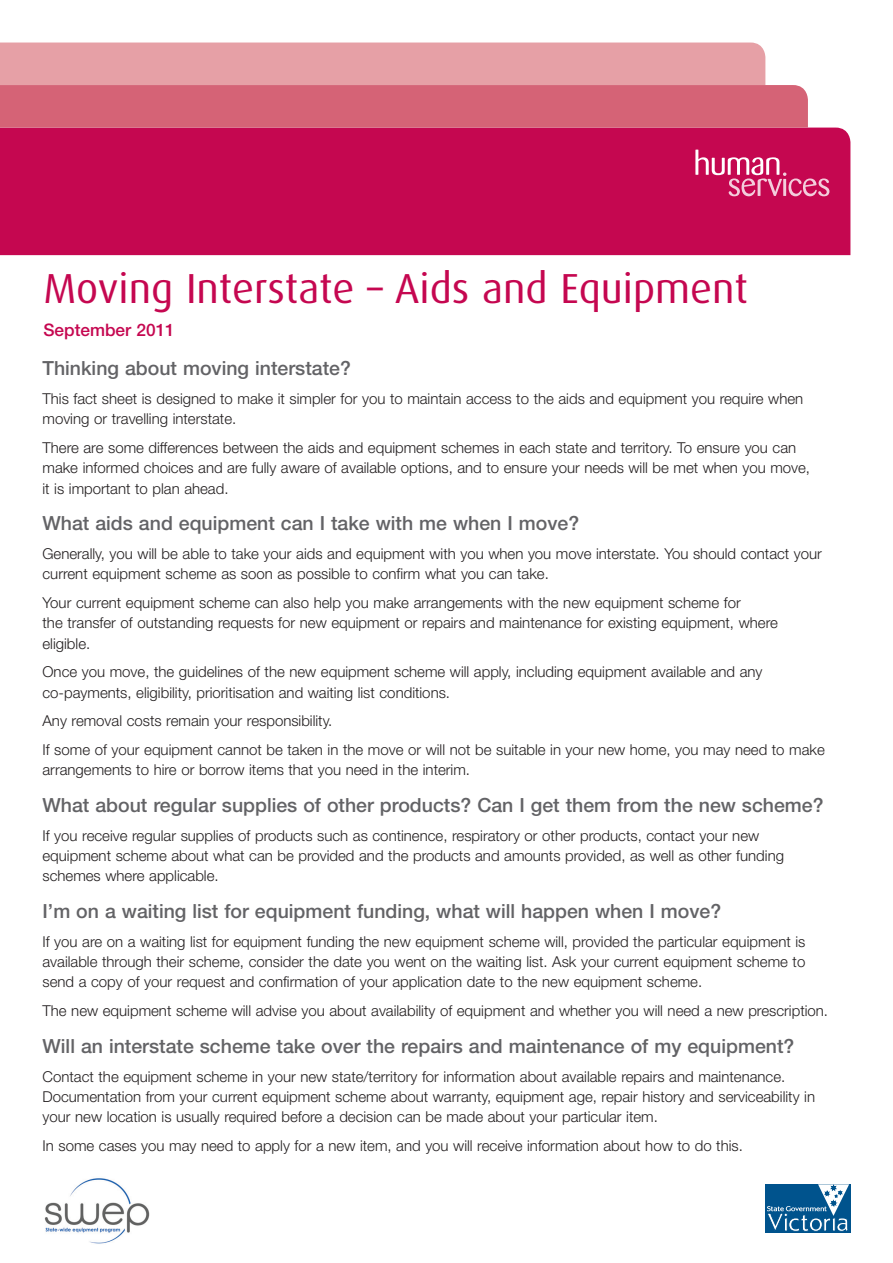
<style>
.page{position:relative;width:893px;height:1263px;background:#fff}
.page>*{position:absolute;margin:0;border:0;box-sizing:border-box;transform-origin:0 0}
.Head_Level_A{font:42px "Dax OT";color:#c50750}
.Head_Level_B{font:500 19.5px "Helvetica Neue LT Std";color:#636366}
.Head_Level_C{font:500 17.25px "Helvetica Neue LT Std";color:#c50750}
.Body_copy{font:300 15px/20.2px "Helvetica Neue LT Std";color:#231f20}
</style>
<div class="page">
<div style="left:0;top:128px;width:850px;height:127px;background:#c50750"></div>
<svg style="left:0;top:43px;width:808px;height:85px"></svg>
<svg style="left:695px;top:150px;width:134px;height:46px"></svg>
<svg style="left:765px;top:1184px;width:85px;height:49px"></svg>
<svg style="left:766px;top:1184px;width:83px;height:47px"></svg>
<img style="left:44px;top:1178px;width:106px;height:66px">
<p class="Head_Level_A" style="left:43px;top:262px;width:706px">Moving Interstate – Aids and Equipment</p>
<p class="Head_Level_C" style="left:43px;top:319px;width:133px">September 2011</p>
<p class="Head_Level_B" style="left:43px;top:357px;width:310px">Thinking about moving interstate?</p>
<p class="Body_copy" style="left:43px;top:388px;width:762px">This fact sheet is designed to make it simpler for you to maintain access to the aids and equipment you require when moving or travelling interstate.</p>
<p class="Body_copy" style="left:43px;top:437px;width:769px">There are some differences between the aids and equipment schemes in each state and territory. To ensure you can make informed choices and are fully aware of available options, and to ensure your needs will be met when you move, it is important to plan ahead.</p>
<p class="Head_Level_B" style="left:43px;top:512px;width:538px">What aids and equipment can I take with me when I move?</p>
<p class="Body_copy" style="left:43px;top:543px;width:781px">Generally, you will be able to take your aids and equipment with you when you move interstate. You should contact your current equipment scheme as soon as possible to confirm what you can take.</p>
<p class="Body_copy" style="left:43px;top:592px;width:737px">Your current equipment scheme can also help you make arrangements with the new equipment scheme for<br>the transfer of outstanding requests for new equipment or repairs and maintenance for existing equipment, where eligible.</p>
<p class="Body_copy" style="left:43px;top:662px;width:721px">Once you move, the guidelines of the new equipment scheme will apply, including equipment available and any co-payments, eligibility, prioritisation and waiting list conditions.</p>
<p class="Body_copy" style="left:43px;top:711px;width:291px">Any removal costs remain your responsibility.</p>
<p class="Body_copy" style="left:43px;top:739px;width:784px">If some of your equipment cannot be taken in the move or will not be suitable in your new home, you may need to make arrangements to hire or borrow items that you need in the interim.</p>
<p class="Head_Level_B" style="left:43px;top:794px;width:783px">What about regular supplies of other products? Can I get them from the new scheme?</p>
<p class="Body_copy" style="left:43px;top:825px;width:743px">If you receive regular supplies of products such as continence, respiratory or other products, contact your new equipment scheme about what can be provided and the products and amounts provided, as well as other funding schemes where applicable.</p>
<p class="Head_Level_B" style="left:43px;top:900px;width:680px">I’m on a waiting list for equipment funding, what will happen when I move?</p>
<p class="Body_copy" style="left:43px;top:931px;width:764px;text-align:justify">If you are on a waiting list for equipment funding the new equipment scheme will, provided the particular equipment is available through their scheme, consider the date you went on the waiting list. Ask your current equipment scheme to send a copy of your request and confirmation of your application date to the new equipment scheme.</p>
<p class="Body_copy" style="left:43px;top:1000px;width:787px">The new equipment scheme will advise you about availability of equipment and whether you will need a new prescription.</p>
<p class="Head_Level_B" style="left:43px;top:1034px;width:753px">Will an interstate scheme take over the repairs and maintenance of my equipment?</p>
<p class="Body_copy" style="left:43px;top:1066px;width:774px">Contact the equipment scheme in your new state/territory for information about available repairs and maintenance.<br>Documentation from your current equipment scheme about warranty, equipment age, repair history and serviceability in your new location is usually required before a decision can be made about your particular item.</p>
<p class="Body_copy" style="left:43px;top:1135px;width:702px">In some cases you may need to apply for a new item, and you will receive information about how to do this.</p>
</div>
